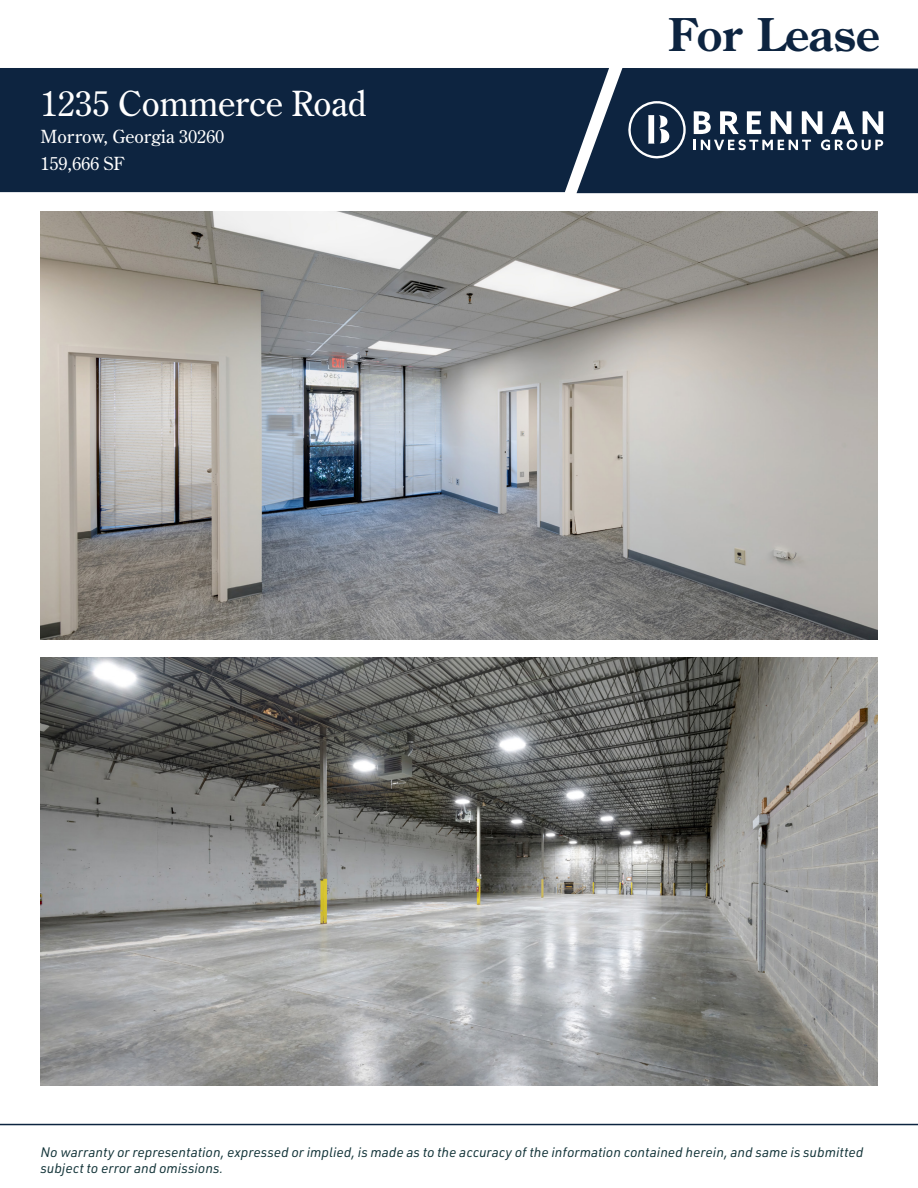
<style>
.page{position:relative;width:918px;height:1188px;background:#fff}
.page>*{position:absolute;margin:0;border:0;box-sizing:border-box;transform-origin:0 0}
.t1{font:700 45px "Century Old Style Std";color:#0d2440}
.t2{font:34.5px "Century Old Style Std";color:#fff}
.t3{font:18px "Century Old Style Std";color:#fff}
.t4{font:italic 13.5px/16.2px "URWDIN";color:#123338}
</style>
<div class="page">
<div style="left:0;top:68px;width:577px;height:124px;background:#0d2440"></div>
<svg style="left:577px;top:68px;width:341px;height:125px;background:#293d56"></svg>
<hr style="left:0;top:1124px;width:918px;height:1px;background:#0d2440">
<img style="left:41px;top:211px;width:837px;height:428px">
<img style="left:41px;top:658px;width:837px;height:428px">
<p class="t2" style="left:40px;top:82px;width:328px">1235 Commerce Road</p>
<p class="t3" style="left:40px;top:125px;width:185px">Morrow, Georgia 30260</p>
<p class="t3" style="left:40px;top:152px;width:85px">159,666 SF</p>
<h1 class="t1" style="left:668px;top:5px;width:213px">For Lease</h1>
<p class="t4" style="left:40px;top:1144px;width:824px">No warranty or representation, expressed or implied, is made as to the accuracy of the information contained herein, and same is submitted subject to error and omissions.</p>
</div>
